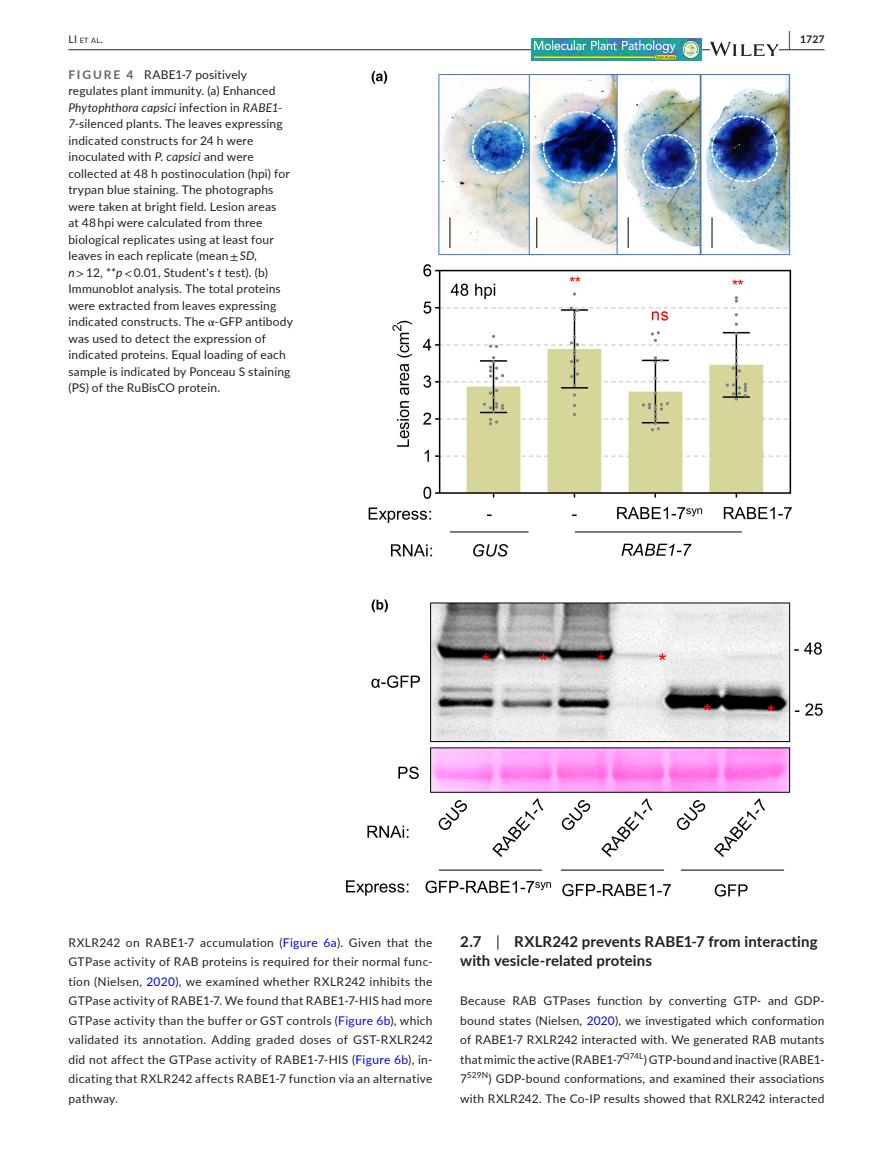
<style>
.page{position:relative;width:893px;height:1174px;background:#fff}
.page>*{position:absolute;margin:0;border:0;box-sizing:border-box;transform-origin:0 0}
.t1{font:700 15px/19.5px "Lato";letter-spacing:.005em;color:#231f20}
.t2{font:12px/16.5px "Lato";letter-spacing:.015em;color:#231f20;text-align:justify}
.t3{font:700 10.5px "Lato";color:#231f20}
.t4{font:7.35px "Lato";color:#231f20}
.s1{font-size:10.5px}
.s2{font-size:19.5px}
.s3{font-weight:700;color:#636366}
.s4{font-style:italic}
.s5{font-family:"STIX"}
.s6{color:#00f}
.s7{font-weight:400}
</style>
<div class="page">
<hr style="left:68px;top:49px;width:756px;height:1px;background:#231f20">
<img style="left:531px;top:38px;width:170px;height:22px">
<svg style="left:710px;top:42px;width:69px;height:14px"></svg>
<img style="left:346px;top:71px;width:477px;height:826px">
<p class="t4" style="left:68px;top:35px;width:36px"><span class="s1">LI</span> et al<span class="s1">.</span></p>
<p class="t3" style="left:789px;top:31px;width:37px"><span class="s2">|</span> 1727</p>
<p class="t2" style="left:68px;top:66px;width:226px;text-align:left"><span class="s3">FIGURE 4</span> RABE1-7 positively regulates plant immunity. (a) Enhanced <span class="s4">Phytophthora capsici</span> infection in <span class="s4">RABE1- 7</span>-silenced plants. The leaves expressing indicated constructs for 24 h were inoculated with <span class="s4">P. capsici</span> and were collected at 48 h postinoculation (hpi) for trypan blue staining. The photographs were taken at bright field. Lesion areas<br>at 48 hpi were calculated from three biological replicates using at least four leaves in each replicate (mean <span class="s5">±</span><span class="s4">SD</span>,<br><span class="s4">n</span><span class="s5">&gt;</span> 12, **<span class="s4">p</span><span class="s5">&lt;</span> 0.01, Student's <span class="s4">t</span> test). (b)<br>Immunoblot analysis. The total proteins were extracted from leaves expressing indicated constructs. The <span class="s5">α</span>-GFP antibody was used to detect the expression of indicated proteins. Equal loading of each sample is indicated by Ponceau S staining (PS) of the RuBisCO protein.</p>
<p class="t2" style="left:68px;top:932px;width:366px;line-height:19.5px">RXLR242 on RABE1-7 accumulation (<span class="s6">Figure 6a</span>). Given that the GTPase activity of RAB proteins is required for their normal func&shy;tion (Nielsen, <span class="s6">2020</span>), we examined whether RXLR242 inhibits the GTPase activity of RABE1-7. We found that RABE1-7-HIS had more GTPase activity than the buffer or GST controls (<span class="s6">Figure 6b</span>), which validated its annotation. Adding graded doses of GST-RXLR242 did not affect the GTPase activity of RABE1-7-HIS (<span class="s6">Figure 6b</span>), in&shy;dicating that RXLR242 affects RABE1-7 function via an alternative pathway.</p>
<p class="t1" style="left:460px;top:931px;width:359px">2.7 <span class="s7">|</span> RXLR242 prevents RABE1-7 from interacting with vesicle-related proteins</p>
<p class="t2" style="left:460px;top:990px;width:366px;line-height:19.5px">Because RAB GTPases function by converting GTP- and GDP&shy;bound states (Nielsen, <span class="s6">2020</span>), we investigated which conformation of RABE1-7 RXLR242 interacted with. We generated RAB mutants that mimic the active (RABE1-7<sup>Q74L</sup>) GTP-bound and inactive (RABE1- 7<sup>S29N</sup>) GDP-bound conformations, and examined their associations with RXLR242. The Co-IP results showed that RXLR242 interacted</p>
</div>
